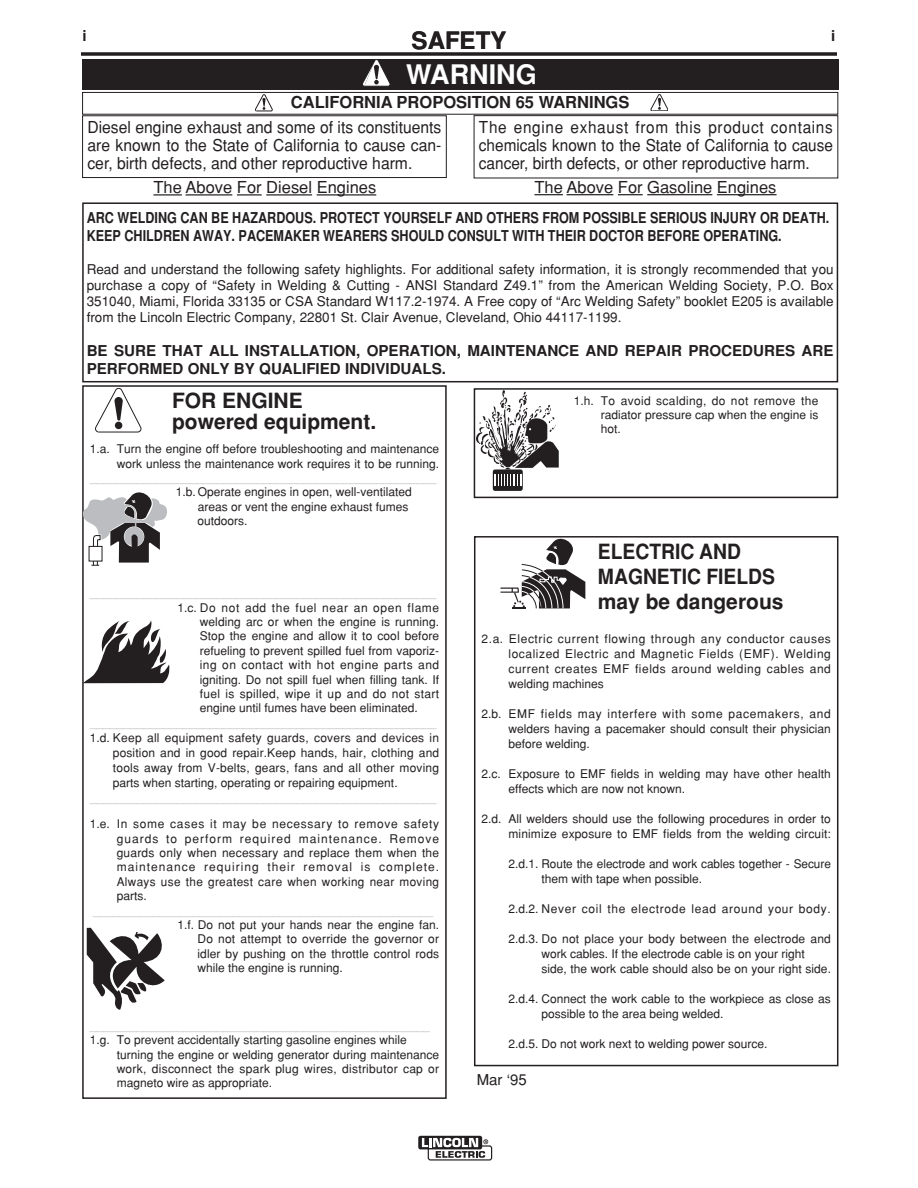
<style>
.page{position:relative;width:918px;height:1188px;background:#fff}
.page>*{position:absolute;margin:0;border:0;box-sizing:border-box;transform-origin:0 0}
.t1{font:700 27px "Helvetica";color:#fff}
.t2{font:700 24px "Helvetica";color:#231f20}
.t3{font:700 21px/25.2px "Helvetica";color:#231f20;scale:.92 1}
.t4{font:700 21px/21px "Helvetica";color:#231f20}
.t5{font:16.5px/18px "Helvetica";color:#231f20;text-align:justify;scale:.95 1}
.t6{font:16.5px/18px "Helvetica";color:#231f20;text-align:justify;scale:.93 1}
.t7{font:16.5px "Helvetica";color:#231f20}
.t8{font:700 16.5px "Helvetica";color:#231f20}
.t9{font:700 15px/18px "Helvetica";color:#231f20;scale:.84 1}
.t10{font:700 15px/18px "Helvetica";color:#231f20}
.t11{font:15px "Helvetica";color:#231f20}
.t12{font:13.5px/16.2px "Helvetica";color:#231f20;text-align:justify}
.t13{font:12px/14.4px "Helvetica";color:#231f20;text-align:justify}
.t14{font:12px "Helvetica";color:#bcbdc0}
.t15{font:12px "Helvetica";letter-spacing:.055em;color:#231f20}
</style>
<div class="page">
<svg style="left:81px;top:52px;width:756px;height:4px;background:#3e3a3b"></svg>
<svg style="left:418px;top:1136px;width:75px;height:23px"></svg>
<svg style="left:418px;top:1136px;width:64px;height:13px"></svg>
<svg style="left:422px;top:1138px;width:70px;height:23px"></svg>
<div style="left:474px;top:388px;width:364px;height:110px;border:2px solid #231f20"></div>
<div style="left:82px;top:385px;width:365px;height:714px;border:2px solid #231f20"></div>
<div style="left:82px;top:202px;width:756px;height:180px;border:2px solid #231f20"></div>
<div style="left:82px;top:59px;width:756px;height:31px;background:#231f20"></div>
<svg style="left:363px;top:60px;width:27px;height:26px"></svg>
<div style="left:474px;top:536px;width:364px;height:530px;border:2px solid #231f20"></div>
<svg style="left:500px;top:539px;width:85px;height:70px"></svg>
<div style="left:493px;top:469px;width:30px;height:22px;background:#231f20;border-radius:3px"></div>
<svg style="left:476px;top:390px;width:83px;height:96px"></svg>
<svg style="left:87px;top:928px;width:78px;height:82px"></svg>
<svg style="left:83px;top:620px;width:86px;height:63px"></svg>
<svg style="left:83px;top:492px;width:84px;height:74px"></svg>
<svg style="left:95px;top:388px;width:46px;height:44px"></svg>
<div style="left:82px;top:92px;width:756px;height:23px;border:1px solid #231f20"></div>
<svg style="left:255px;top:95px;width:17px;height:16px"></svg>
<svg style="left:651px;top:95px;width:17px;height:16px"></svg>
<div style="left:82px;top:115px;width:365px;height:63px;border:1px solid #231f20"></div>
<div style="left:474px;top:115px;width:364px;height:63px;border:1px solid #231f20"></div>
<hr style="left:153px;top:194px;width:29px;height:2px;background:#231f20">
<hr style="left:186px;top:194px;width:46px;height:2px;background:#231f20">
<hr style="left:237px;top:194px;width:25px;height:2px;background:#231f20">
<hr style="left:266px;top:194px;width:46px;height:2px;background:#231f20">
<hr style="left:317px;top:194px;width:59px;height:2px;background:#231f20">
<svg style="left:534px;top:194px;width:29px;height:1px"></svg>
<hr style="left:567px;top:194px;width:46px;height:1px;background:#231f20">
<svg style="left:618px;top:194px;width:25px;height:1px"></svg>
<hr style="left:647px;top:194px;width:65px;height:1px;background:#231f20">
<hr style="left:717px;top:194px;width:60px;height:1px;background:#231f20">
<p class="t10" style="left:82px;top:27px;width:6px">i</p>
<h2 class="t2" style="left:412px;top:26px;width:96px">SAFETY</h2>
<p class="t10" style="left:831px;top:27px;width:6px">i</p>
<h1 class="t1" style="left:406px;top:58px;width:132px">WARNING</h1>
<h3 class="t8" style="left:291px;top:92px;width:340px">CALIFORNIA PROPOSITION 65 WARNINGS</h3>
<h3 class="t5" style="left:87px;top:118px;width:374px">Diesel engine exhaust and some of its constituents are known to the State of California to cause can&shy;cer, birth defects, and other reproductive harm.</h3>
<h3 class="t6" style="left:479px;top:118px;width:382px">The engine exhaust from this product contains chemicals known to the State of California to cause cancer, birth defects, or other reproductive harm.</h3>
<h3 class="t7" style="left:153px;top:178px;width:224px">The Above For Diesel Engines</h3>
<h3 class="t7" style="left:534px;top:178px;width:244px">The Above For Gasoline Engines</h3>
<p class="t9" style="left:87px;top:209px;width:886px">ARC WELDING CAN BE HAZARDOUS. PROTECT YOURSELF AND OTHERS FROM POSSIBLE SERIOUS INJURY OR DEATH.<br>KEEP CHILDREN AWAY. PACEMAKER WEARERS SHOULD CONSULT WITH THEIR DOCTOR BEFORE OPERATING.</p>
<p class="t12" style="left:87px;top:261px;width:749px">Read and understand the following safety highlights. For additional safety information, it is strongly recommended that you purchase a copy of “Safety in Welding &amp; Cutting - ANSI Standard Z49.1” from the American Welding Society, P.O. Box 351040, Miami, Florida 33135 or CSA Standard W117.2-1974. A Free copy of “Arc Welding Safety” booklet E205 is available from the Lincoln Electric Company, 22801 St. Clair Avenue, Cleveland, Ohio 44117-1199.</p>
<p class="t10" style="left:87px;top:342px;width:748px">BE SURE THAT ALL INSTALLATION, OPERATION, MAINTENANCE AND REPAIR PROCEDURES ARE<br>PERFORMED ONLY BY QUALIFIED INDIVIDUALS.</p>
<h3 class="t4" style="left:172px;top:390px;width:206px">FOR ENGINE powered equipment.</h3>
<p class="t13" style="left:90px;top:442px;width:351px;text-align:right">1.a. Turn the engine off before troubleshooting and maintenance work unless the maintenance work requires it to be running.</p>
<p class="t14" style="left:90px;top:471px;width:348px">____________________________________________________</p>
<p class="t13" style="left:198px;top:485px;width:216px;text-align:left;text-indent:-22px">1.b. Operate engines in open, well-ventilated areas or vent the engine exhaust fumes outdoors.</p>
<p class="t14" style="left:90px;top:586px;width:348px">____________________________________________________</p>
<p class="t13" style="left:200px;top:600px;width:241px;text-indent:-22px">1.c. Do not add the fuel near an open flame welding arc or when the engine is running.<br>Stop the engine and allow it to cool before refueling to prevent spilled fuel from vaporiz&shy;ing on contact with hot engine parts and igniting. Do not spill fuel when filling tank. If fuel is spilled, wipe it up and do not start engine until fumes have been eliminated.</p>
<p class="t14" style="left:90px;top:716px;width:348px">____________________________________________________</p>
<p class="t13" style="left:113px;top:731px;width:328px;line-height:15px;text-indent:-23px">1.d. Keep all equipment safety guards, covers and devices in position and in good repair.Keep hands, hair, clothing and tools away from V-belts, gears, fans and all other moving parts when starting, operating or repairing equipment.</p>
<p class="t14" style="left:90px;top:791px;width:348px">____________________________________________________</p>
<p class="t13" style="left:117px;top:817px;width:324px;text-indent:-27px">1.e. In some cases it may be necessary to remove safety guards to perform required maintenance. Remove guards only when necessary and replace them when the maintenance requiring their removal is complete.<br>Always use the greatest care when working near moving parts.</p>
<p class="t14" style="left:93px;top:903px;width:342px">___________________________________________________</p>
<p class="t13" style="left:198px;top:918px;width:243px;text-indent:-20px">1.f. Do not put your hands near the engine fan.<br>Do not attempt to override the governor or idler by pushing on the throttle control rods while the engine is running.</p>
<p class="t14" style="left:90px;top:1019px;width:342px">___________________________________________________</p>
<p class="t13" style="left:117px;top:1033px;width:324px;text-align:left;text-indent:-27px">1.g. To prevent accidentally starting gasoline engines while turning the engine or welding generator during maintenance work, disconnect the spark plug wires, distributor cap or magneto wire as appropriate.</p>
<p class="t13" style="left:601px;top:393px;width:219px;text-indent:-27px">1.h. To avoid scalding, do not remove the radiator pressure cap when the engine is hot.</p>
<h3 class="t3" style="left:598px;top:539px;width:203px">ELECTRIC AND<br>MAGNETIC FIELDS may be dangerous</h3>
<p class="t13" style="left:508px;top:631px;width:324px;line-height:15px;text-indent:-27px">2.a. Electric current flowing through any conductor causes localized Electric and Magnetic Fields (EMF). Welding current creates EMF fields around welding cables and welding machines</p>
<p class="t13" style="left:508px;top:706px;width:324px;line-height:15px;text-indent:-27px">2.b. EMF fields may interfere with some pacemakers, and welders having a pacemaker should consult their physician before welding.</p>
<p class="t13" style="left:508px;top:766px;width:324px;line-height:15px;text-indent:-27px">2.c. Exposure to EMF fields in welding may have other health effects which are now not known.</p>
<p class="t13" style="left:481px;top:811px;width:351px;line-height:15px;text-align:right">2.d. All welders should use the following procedures in order to minimize exposure to EMF fields from the welding circuit:</p>
<p class="t13" style="left:541px;top:856px;width:291px;line-height:15px;text-indent:-33px">2.d.1. Route the electrode and work cables together - Secure them with tape when possible.</p>
<p class="t15" style="left:508px;top:902px;width:324px">2.d.2. Never coil the electrode lead around your body.</p>
<p class="t13" style="left:541px;top:931px;width:291px;line-height:15px;text-align:left;text-indent:-33px">2.d.3. Do not place your body between the electrode and work cables. If the electrode cable is on your right side, the work cable should also be on your right side.</p>
<p class="t13" style="left:541px;top:991px;width:291px;line-height:15px;text-indent:-33px">2.d.4. Connect the work cable to the workpiece as close as possible to the area being welded.</p>
<p class="t13" style="left:508px;top:1037px;width:261px">2.d.5. Do not work next to welding power source.</p>
<p class="t11" style="left:477px;top:1071px;width:51px">Mar ‘95</p>
</div>
